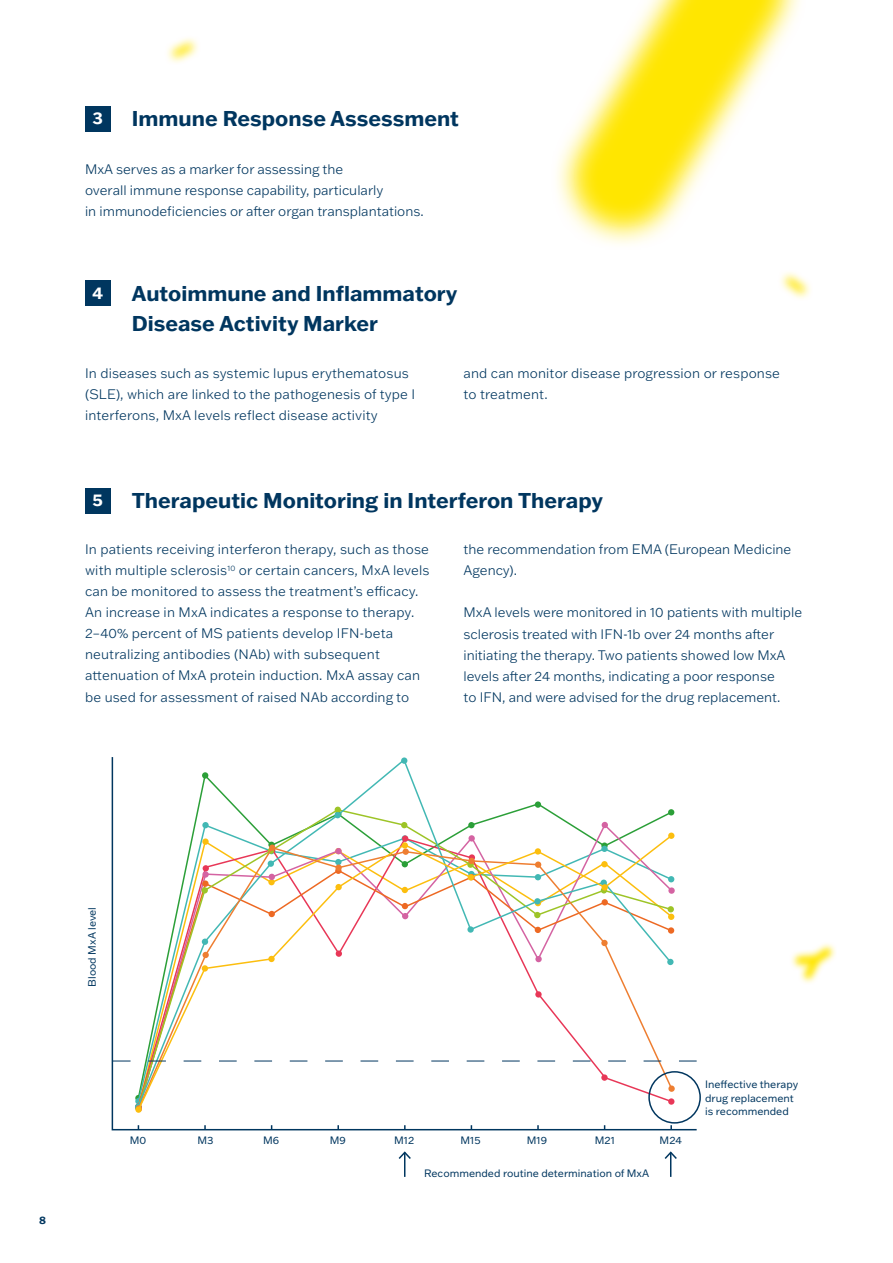
<style>
.page{position:relative;width:893px;height:1263px;background:#fff}
.page>*{position:absolute;margin:0;border:0;box-sizing:border-box;transform-origin:0 0}
.t1{font:700 21px/30px "Franklin Gothic ATF";color:#00365f}
.t2{font:700 16.5px "Franklin Gothic ATF";color:#fff}
.t3{font:300 13.5px/21px "Franklin Gothic ATF";letter-spacing:.005em;color:#00365f}
.t4{font:10.5px/13.5px "Franklin Gothic ATF";color:#00365f}
.t5{font:700 10.5px "Franklin Gothic ATF";color:#00365f}
</style>
<div class="page">
<svg style="left:557px;top:0;width:243px;height:244px"></svg>
<svg style="left:567px;top:0;width:223px;height:234px"></svg>
<svg style="left:781px;top:272px;width:29px;height:27px"></svg>
<svg style="left:786px;top:277px;width:19px;height:16px"></svg>
<svg style="left:791px;top:943px;width:45px;height:40px"></svg>
<svg style="left:795px;top:947px;width:36px;height:31px"></svg>
<svg style="left:167px;top:38px;width:31px;height:25px"></svg>
<svg style="left:172px;top:43px;width:21px;height:14px"></svg>
<div style="left:85px;top:281px;width:26px;height:25px;background:#00365f"></div>
<div style="left:85px;top:488px;width:26px;height:25px;background:#00365f"></div>
<div style="left:85px;top:106px;width:26px;height:26px;background:#00365f"></div>
<svg style="left:111px;top:757px;width:587px;height:374px"></svg>
<svg style="left:136px;top:757px;width:536px;height:346px"></svg>
<div style="left:401px;top:757px;width:6px;height:7px;background:#42b8b4;border-radius:50%"></div>
<div style="left:334px;top:812px;width:7px;height:6px;background:#42b8b4;border-radius:50%"></div>
<svg style="left:137px;top:834px;width:536px;height:277px"></svg>
<div style="left:668px;top:832px;width:7px;height:7px;background:#fcbe0e;border-radius:50%"></div>
<div style="left:601px;top:884px;width:7px;height:6px;background:#fcbe0e;border-radius:50%"></div>
<div style="left:535px;top:848px;width:6px;height:7px;background:#fcbe0e;border-radius:50%"></div>
<div style="left:468px;top:874px;width:6px;height:7px;background:#fcbe0e;border-radius:50%"></div>
<div style="left:402px;top:842px;width:6px;height:7px;background:#fcbe0e;border-radius:50%"></div>
<div style="left:335px;top:884px;width:7px;height:6px;background:#fcbe0e;border-radius:50%"></div>
<div style="left:268px;top:956px;width:7px;height:6px;background:#fcbe0e;border-radius:50%"></div>
<div style="left:202px;top:965px;width:6px;height:7px;background:#fcbe0e;border-radius:50%"></div>
<div style="left:135px;top:1106px;width:7px;height:7px;background:#fcbe0e;border-radius:50%"></div>
<div style="left:648px;top:1071px;width:53px;height:52px;border:2px solid #00365f;border-radius:50%"></div>
<svg style="left:113px;top:1061px;width:584px;height:1px"></svg>
<svg style="left:398px;top:1151px;width:13px;height:26px"></svg>
<svg style="left:664px;top:1151px;width:13px;height:26px"></svg>
<p class="t2" style="left:93px;top:107px;width:12px">3</p>
<h1 class="t1" style="left:132px;top:103px;width:329px">Immune Response Assessment</h1>
<p class="t3" style="left:85px;top:158px;width:340px">MxA serves as a marker for assessing the<br>overall immune response capability, particularly<br>in immunodeficiencies or after organ transplantations.</p>
<p class="t2" style="left:92px;top:282px;width:12px">4</p>
<h1 class="t1" style="left:132px;top:278px;width:327px">Autoimmune and Inflammatory<br>Disease Activity Marker</h1>
<p class="t3" style="left:85px;top:363px;width:332px">In diseases such as systemic lupus erythematosus (SLE), which are linked to the pathogenesis of type I interferons, MxA levels reflect disease activity</p>
<p class="t3" style="left:463px;top:363px;width:318px">and can monitor disease progression or response to treatment.</p>
<p class="t2" style="left:93px;top:489px;width:12px">5</p>
<h1 class="t1" style="left:132px;top:485px;width:473px">Therapeutic Monitoring in Interferon Therapy</h1>
<p class="t3" style="left:85px;top:539px;width:346px">In patients receiving interferon therapy, such as those with multiple sclerosis<sup>10</sup> or certain cancers, MxA levels can be monitored to assess the treatment’s efficacy.<br>An increase in MxA indicates a response to therapy.<br>2–40% percent of MS patients develop IFN-beta neutralizing antibodies (NAb) with subsequent attenuation of MxA protein induction. MxA assay can be used for assessment of raised NAb according to</p>
<p class="t3" style="left:463px;top:539px;width:329px">the recommendation from EMA (European Medicine<br>Agency).</p>
<p class="t3" style="left:463px;top:602px;width:340px">MxA levels were monitored in 10 patients with multiple sclerosis treated with IFN-1b over 24 months after initiating the therapy. Two patients showed low MxA levels after 24 months, indicating a poor response<br>to IFN, and were advised for the drug replacement.</p>
<p class="t4" style="left:85px;top:987px;width:81px;rotate:-90deg">Blood MxA level</p>
<p class="t5" style="left:39px;top:1213px;width:8px">8</p>
<p class="t4" style="left:130px;top:1133px;width:18px">M0</p>
<p class="t4" style="left:198px;top:1133px;width:18px">M3</p>
<p class="t4" style="left:263px;top:1133px;width:18px">M6</p>
<p class="t4" style="left:330px;top:1133px;width:18px">M9</p>
<p class="t4" style="left:394px;top:1133px;width:22px">M12</p>
<p class="t4" style="left:460px;top:1133px;width:22px">M15</p>
<p class="t4" style="left:527px;top:1133px;width:22px">M19</p>
<p class="t4" style="left:595px;top:1133px;width:22px">M21</p>
<p class="t4" style="left:660px;top:1133px;width:24px">M24</p>
<p class="t4" style="left:424px;top:1166px;width:227px">Recommended routine determination of MxA</p>
<p class="t4" style="left:705px;top:1078px;width:95px">Ineffective therapy drug replacement is recommended</p>
</div>
